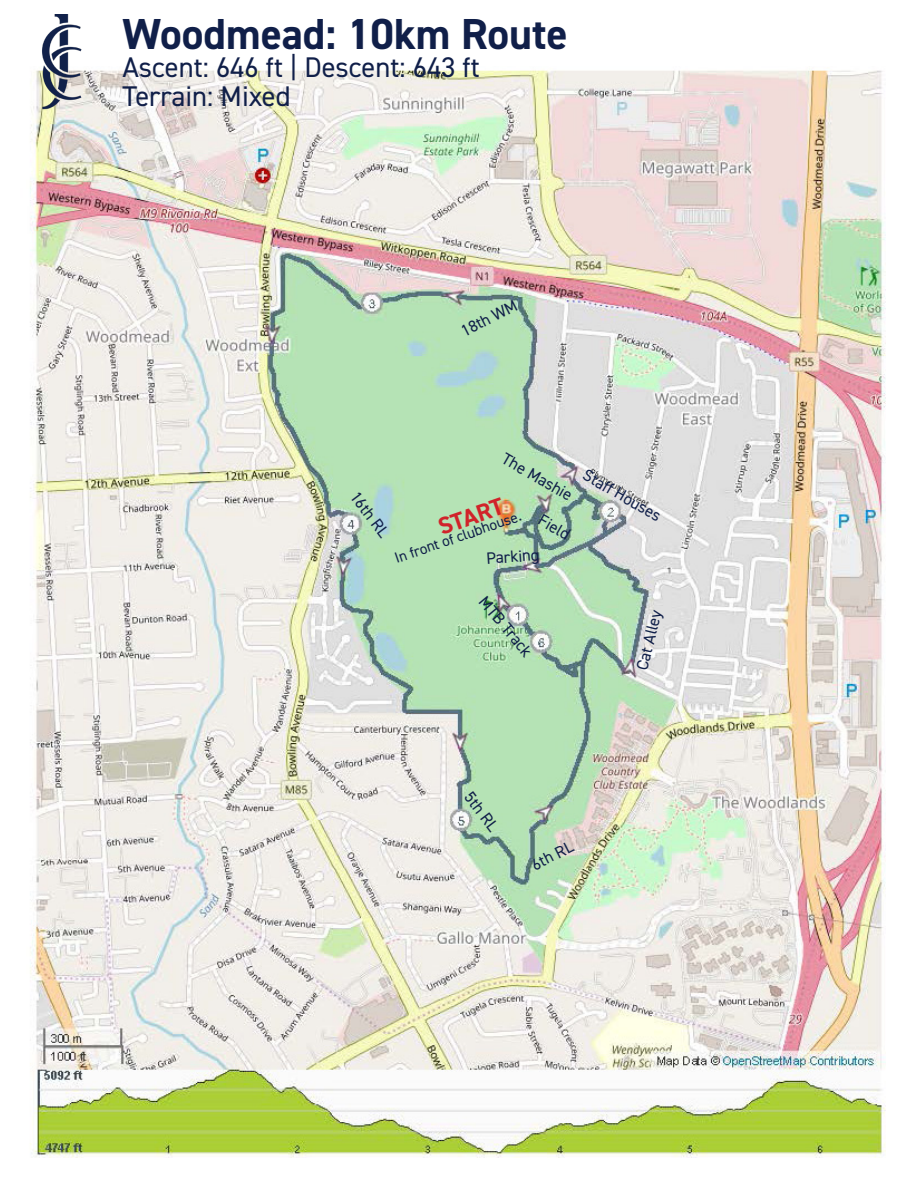
<style>
.page{position:relative;width:918px;height:1188px;background:#fff}
.page>*{position:absolute;margin:0;border:0;box-sizing:border-box;transform-origin:0 0}
.t1{font:700 43.5px "DIN2014";color:#101f49}
.t2{font:28.5px "DIN2014";color:#101f49}
.t3{font:700 24px "DIN2014";color:#d1232a}
.t4{font:16.5px "DIN2014";color:#101f49}
.t5{font:15px "DIN2014";color:#101f49}
</style>
<div class="page">
<img style="left:30px;top:70px;width:856px;height:1087px">
<img style="left:30px;top:15px;width:83px;height:103px">
<p class="t1" style="left:122px;top:5px;width:447px">Woodmead: 10km Route</p>
<p class="t2" style="left:122px;top:50px;width:359px">Ascent: 646 ft | Descent: 643 ft</p>
<p class="t2" style="left:122px;top:78px;width:170px">Terrain: Mixed</p>
<p class="t4" style="left:458px;top:323px;width:62px;rotate:-27deg">18th WM</p>
<p class="t4" style="left:509px;top:448px;width:80px;rotate:30deg">The Mashie</p>
<p class="t4" style="left:362px;top:487px;width:54px;rotate:53deg">16th RL</p>
<p class="t3" style="left:434px;top:512px;width:69px;rotate:-19deg">START</p>
<p class="t4" style="left:545px;top:509px;width:35px;rotate:30deg">Field</p>
<p class="t5" style="left:392px;top:550px;width:134px;rotate:-19deg">In front of clubhouse.</p>
<p class="t4" style="left:486px;top:548px;width:55px;rotate:-4deg">Parking</p>
<p class="t4" style="left:590px;top:464px;width:89px;rotate:30deg">Staff Houses</p>
<p class="t4" style="left:490px;top:592px;width:74px;rotate:50deg">MTB Track</p>
<p class="t4" style="left:632px;top:667px;width:63px;rotate:-76deg">Cat Alley</p>
<p class="t4" style="left:476px;top:787px;width:46px;rotate:53deg">5th RL</p>
<p class="t4" style="left:528px;top:856px;width:46px;rotate:-27deg">6th RL</p>
</div>
